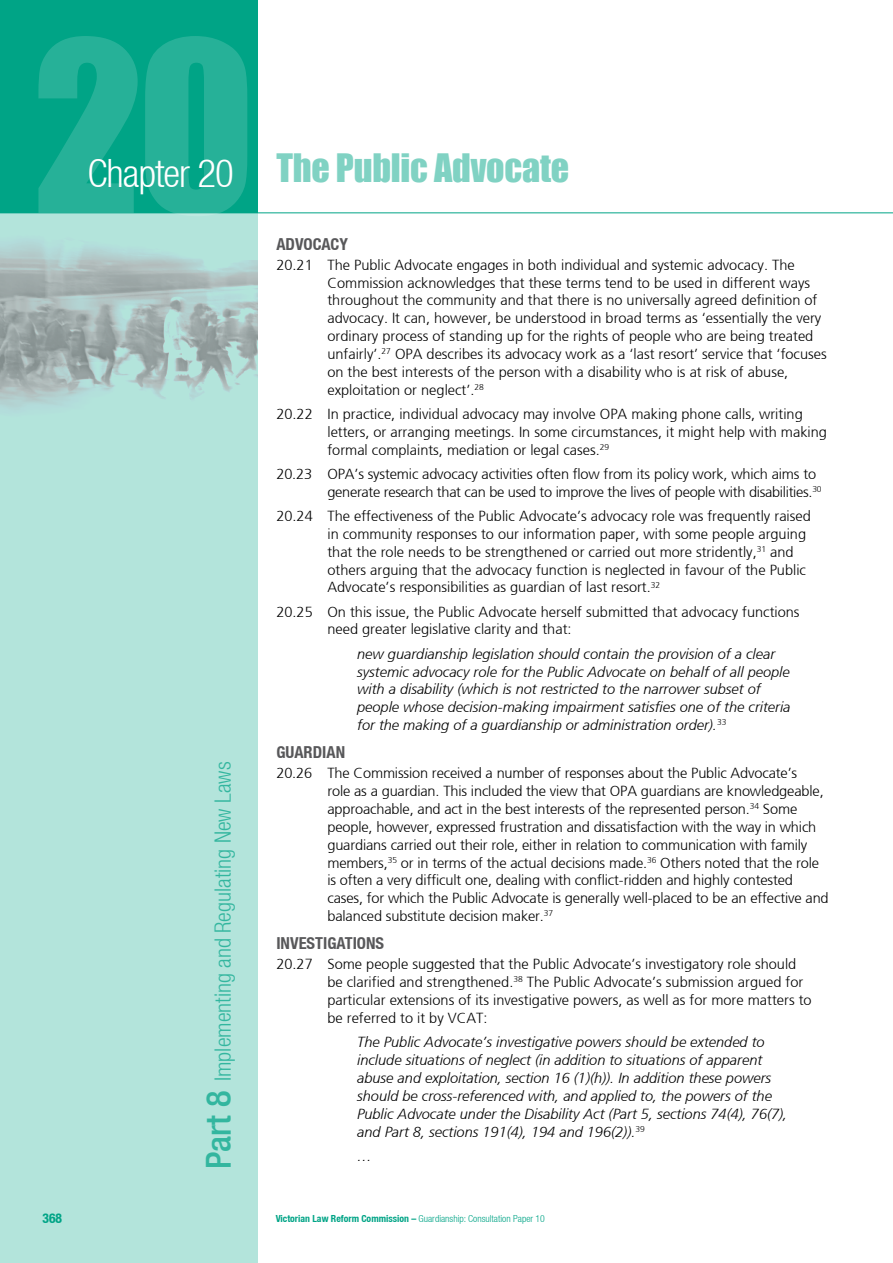
<style>
.page{position:relative;width:893px;height:1263px;background:#fff}
.page>*{position:absolute;margin:0;border:0;box-sizing:border-box;transform-origin:0 0}
.t1{font:219.6px "Impact";color:#fff}
.t2{font:36px "Impact";letter-spacing:-.005em;color:#80d2c3}
.t3{font:300 condensed 22.5px "Helvetica Neue LT";color:#33b69f}
.t4{font:700 condensed 16.5px "Helvetica Neue LT";color:#58585a}
.t5{font:300 14.55px/17.9px "Frutiger";color:#000}
.t6{font:italic 300 14.55px/17.9px "Frutiger";color:#000}
.t7{font:300 14.55px/17.9px "Frutiger";letter-spacing:-.02em;color:#000}
.t8{font:700 condensed 13.5px "Helvetica Neue LT";color:#00a486}
.t9{font:300 condensed 9.75px "Helvetica Neue LT";color:#00a486}
.s1{font-family:"Helvetica Neue LT";font-weight:300;font-stretch:condensed;font-size:39px;color:#fff}
.s2{font-weight:500;font-size:34.5px}
.s3{font-weight:700}
</style>
<div class="page">
<div style="left:0;top:191px;width:257px;height:1072px;background:#b3e4db"></div>
<div style="left:0;top:0;width:257px;height:213px;background:#00a486"></div>
<hr style="left:0;top:213px;width:893px;height:1px;background:#00a486">
<img style="left:0;top:213px;width:257px;height:197px">
<h1 class="t1" style="left:33px;top:-44px;width:224px">20</h1>
<h2 class="t2" style="left:87px;top:139px;width:483px"><span class="s1">Chapter 20</span> The Public Advocate</h2>
<h3 class="t3" style="left:210px;top:1169px;width:409px;rotate:-90deg"><span class="s2">Part 8</span> Implementing and Regulating New Laws</h3>
<p class="t4" style="left:276px;top:234px;width:19px">Advocacy</p>
<p class="t5" style="left:327px;top:256px;width:501px;text-indent:-51px">20.21 The Public Advocate engages in both individual and systemic advocacy. The Commission acknowledges that these terms tend to be used in different ways throughout the community and that there is no universally agreed definition of advocacy. It can, however, be understood in broad terms as ‘essentially the very ordinary process of standing up for the rights of people who are being treated unfairly’.<sup>27</sup> OPA describes its advocacy work as a ‘last resort’ service that ‘focuses on the best interests of the person with a disability who is at risk of abuse, exploitation or neglect’.<sup>28</sup></p>
<p class="t5" style="left:327px;top:405px;width:501px;text-indent:-51px">20.22 In practice, individual advocacy may involve OPA making phone calls, writing letters, or arranging meetings. In some circumstances, it might help with making formal complaints, mediation or legal cases.<sup>29</sup></p>
<p class="t7" style="left:327px;top:465px;width:496px;text-indent:-51px">20.23 OPA’s systemic advocacy activities often flow from its policy work, which aims to generate research that can be used to improve the lives of people with disabilities.<sup>30</sup></p>
<p class="t5" style="left:327px;top:507px;width:485px;text-indent:-51px">20.24 The effectiveness of the Public Advocate’s advocacy role was frequently raised in community responses to our information paper, with some people arguing that the role needs to be strengthened or carried out more stridently,<sup>31</sup> and others arguing that the advocacy function is neglected in favour of the Public Advocate’s responsibilities as guardian of last resort.<sup>32</sup></p>
<p class="t5" style="left:327px;top:603px;width:474px;text-indent:-51px">20.25 On this issue, the Public Advocate herself submitted that advocacy functions need greater legislative clarity and that:</p>
<p class="t6" style="left:357px;top:645px;width:435px">new guardianship legislation should contain the provision of a clear systemic advocacy role for the Public Advocate on behalf of all people with a disability (which is not restricted to the narrower subset of people whose decision-making impairment satisfies one of the criteria for the making of a guardianship or administration order).<sup>33</sup></p>
<p class="t4" style="left:276px;top:742px;width:28px">guardian</p>
<p class="t5" style="left:327px;top:765px;width:503px;text-indent:-51px">20.26 The Commission received a number of responses about the Public Advocate’s<br>role as a guardian. This included the view that OPA guardians are knowledgeable, approachable, and act in the best interests of the represented person.<sup>34</sup> Some people, however, expressed frustration and dissatisfaction with the way in which guardians carried out their role, either in relation to communication with family members,<sup>35</sup> or in terms of the actual decisions made.<sup>36</sup> Others noted that the role is often a very difficult one, dealing with conflict-ridden and highly contested cases, for which the Public Advocate is generally well-placed to be an effective and balanced substitute decision maker.<sup>37</sup></p>
<p class="t4" style="left:276px;top:934px;width:14px">Investigations</p>
<p class="t5" style="left:327px;top:956px;width:486px;text-indent:-51px">20.27 Some people suggested that the Public Advocate’s investigatory role should be clarified and strengthened.<sup>38</sup> The Public Advocate’s submission argued for particular extensions of its investigative powers, as well as for more matters to be referred to it by VCAT:</p>
<p class="t6" style="left:357px;top:1033px;width:432px">The Public Advocate’s investigative powers should be extended to include situations of neglect (in addition to situations of apparent abuse and exploitation, section 16 (1)(h)). In addition these powers should be cross-referenced with, and applied to, the powers of the Public Advocate under the Disability Act (Part 5, sections 74(4), 76(7), and Part 8, sections 191(4), 194 and 196(2)).<sup>39</sup></p>
<p class="t6" style="left:357px;top:1147px;width:16px">…</p>
<p class="t8" style="left:43px;top:1209px;width:21px">368</p>
<p class="t9" style="left:276px;top:1213px;width:271px"><span class="s3">Victorian Law Reform Commission –</span> Guardianship: Consultation Paper 10</p>
</div>
